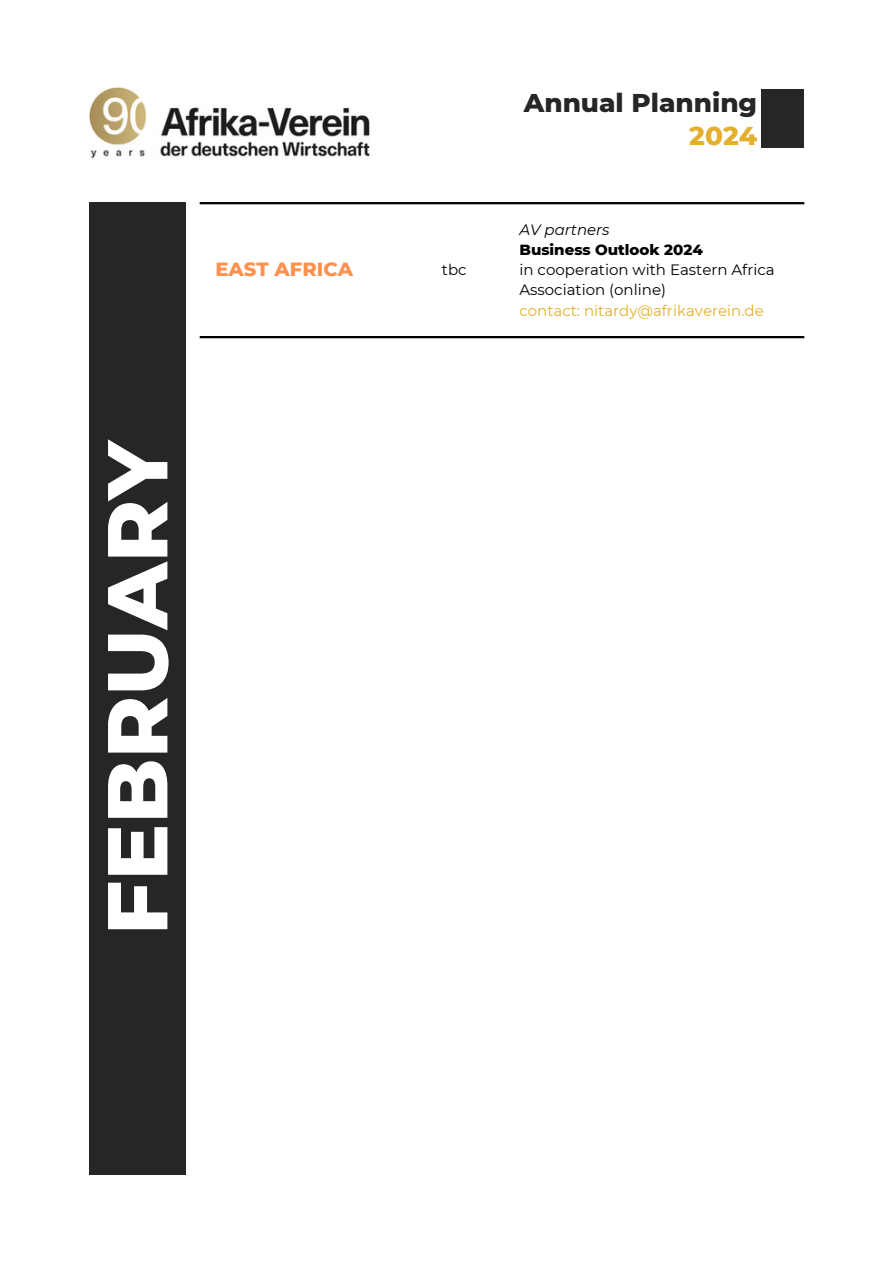
<style>
.page{position:relative;width:894px;height:1264px;background:#fff}
.page>*{position:absolute;margin:0;border:0;box-sizing:border-box;transform-origin:0 0}
.t1{font:800 84.75px "Montserrat";color:#fff}
.t2{font:800 26.25px/32.7px "Montserrat";color:#272626;text-align:right}
.t3{font:800 19.5px "Montserrat";color:#ff914d}
.t4{font:15px/20.2px "Montserrat";color:#000}
.t5{font:15px "Montserrat";color:#e3b02b}
.t6{font:800 15px "Montserrat";color:#000}
.t7{font:italic 15px "Montserrat";color:#000}
.s1{color:#e3b02b}
</style>
<div class="page">
<div style="left:89px;top:202px;width:97px;height:972px;background:#272626"></div>
<hr style="left:200px;top:202px;width:604px;height:2px;background:#000">
<hr style="left:200px;top:336px;width:604px;height:2px;background:#000">
<div style="left:761px;top:89px;width:43px;height:59px;background:#272626"></div>
<img style="left:89px;top:88px;width:280px;height:71px">
<p class="t3" style="left:215px;top:257px;width:139px">EAST AFRICA</p>
<p class="t4" style="left:442px;top:260px;width:26px">tbc</p>
<p class="t1" style="left:85px;top:935px;width:499px;rotate:-90deg">FEBRUARY</p>
<p class="t2" style="left:523px;top:86px;width:235px">Annual Planning<br><span class="s1">2024</span></p>
<p class="t7" style="left:519px;top:220px;width:92px">AV partners</p>
<h1 class="t6" style="left:519px;top:240px;width:185px">Business Outlook 2024</h1>
<p class="t4" style="left:519px;top:260px;width:257px">in cooperation with Eastern Africa<br>Association (online)</p>
<p class="t5" style="left:519px;top:301px;width:246px">contact: nitardy@afrikaverein.de</p>
</div>
